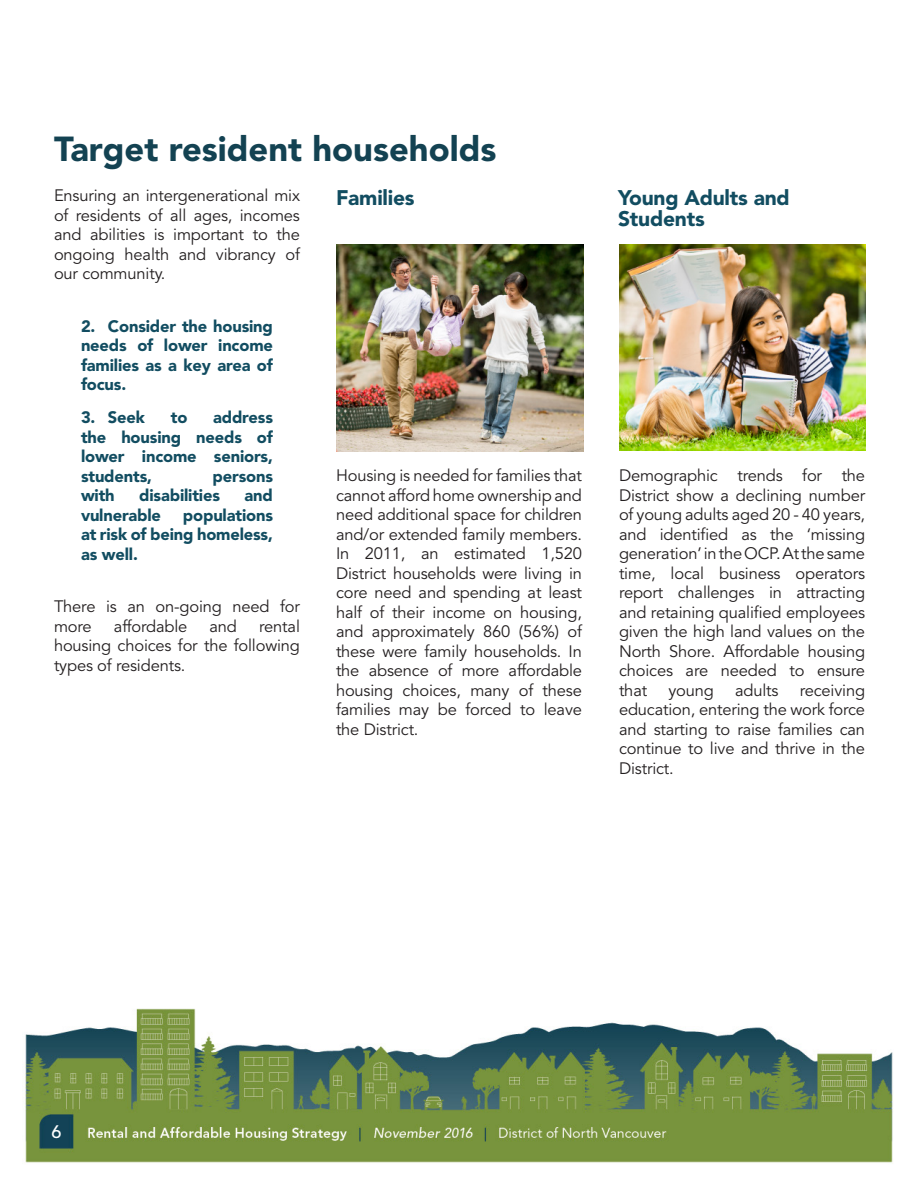
<style>
.page{position:relative;width:918px;height:1188px;background:#fff}
.page>*{position:absolute;margin:0;border:0;box-sizing:border-box;transform-origin:0 0}
.t1{font:900 34.5px "Avenir LT Std";color:#134252}
.Heading_space_after{font:900 21px/21px "Avenir LT Std";letter-spacing:-.01em;color:#124d61}
.t2{font:500 18px "Avenir LT Std";color:#fff}
.Regular_Text{font:16.5px/19.5px "Avenir LT Std";letter-spacing:-.01em;color:#231f20;text-align:justify}
.Goal{font:900 16.5px/19.5px "Avenir LT Std";letter-spacing:-.01em;color:#124d61;text-align:justify}
</style>
<div class="page">
<img style="left:24px;top:244px;width:869px;height:920px">
<img style="left:619px;top:245px;width:246px;height:205px">
<img style="left:336px;top:245px;width:247px;height:206px">
<p class="t1" style="left:54px;top:128px;width:444px">Target resident households</p>
<p class="Regular_Text" style="left:54px;top:187px;width:248px">Ensuring an intergenerational mix of residents of all ages, incomes and abilities is important to the ongoing health and vibrancy of our community.</p>
<p class="Goal" style="left:81px;top:316px;width:194px">2. Consider the housing needs of lower income families as a key area of focus.</p>
<p class="Goal" style="left:81px;top:408px;width:66px">3. Seek</p>
<p class="Goal" style="left:171px;top:408px;width:18px">to</p>
<p class="Goal" style="left:213px;top:408px;width:61px">address</p>
<p class="Goal" style="left:81px;top:427px;width:194px">the housing needs of lower income seniors, students,</p>
<p class="Goal" style="left:213px;top:466px;width:62px">persons</p>
<p class="Goal" style="left:81px;top:486px;width:35px">with</p>
<p class="Goal" style="left:139px;top:486px;width:82px">disabilities</p>
<p class="Goal" style="left:245px;top:486px;width:30px">and</p>
<p class="Goal" style="left:81px;top:505px;width:82px">vulnerable</p>
<p class="Goal" style="left:81px;top:505px;width:194px;text-indent:102px">populations at risk of being homeless, as well.</p>
<p class="Regular_Text" style="left:54px;top:598px;width:248px">There is an on-going need for more</p>
<p class="Regular_Text" style="left:114px;top:617px;width:75px">affordable</p>
<p class="Regular_Text" style="left:210px;top:617px;width:29px">and</p>
<p class="Regular_Text" style="left:54px;top:617px;width:247px;text-indent:205px">rental housing choices for the following types of residents.</p>
<p class="Heading_space_after" style="left:336px;top:187px;width:80px">Families</p>
<p class="Heading_space_after" style="left:618px;top:187px;width:173px">Young Adults and<br>Students</p>
<p class="Regular_Text" style="left:336px;top:466px;width:248px">Housing is needed for families that cannot afford home ownership and need additional space for children and/or extended family members.<br>In 2011, an estimated 1,520<br>District households were living in core need and spending at least half of their income on housing, and approximately 860 (56%) of these were family households. In the absence of more affordable housing choices, many of these families may be forced to leave the District.</p>
<p class="Regular_Text" style="left:619px;top:466px;width:248px">Demographic trends for the District show a declining number of young adults aged 20 - 40 years, and identified as the ‘missing generation’ in the OCP. At the same time, local business operators report challenges in attracting and retaining qualified employees given the high land values on the North Shore. Affordable housing choices are needed to ensure that</p>
<p class="Regular_Text" style="left:668px;top:681px;width:47px">young</p>
<p class="Regular_Text" style="left:735px;top:681px;width:45px">adults</p>
<p class="Regular_Text" style="left:619px;top:681px;width:248px;text-indent:181px">receiving education, entering the work force and starting to raise families can continue to live and thrive in the District.</p>
<p class="t2" style="left:51px;top:1122px;width:12px">6</p>
</div>
